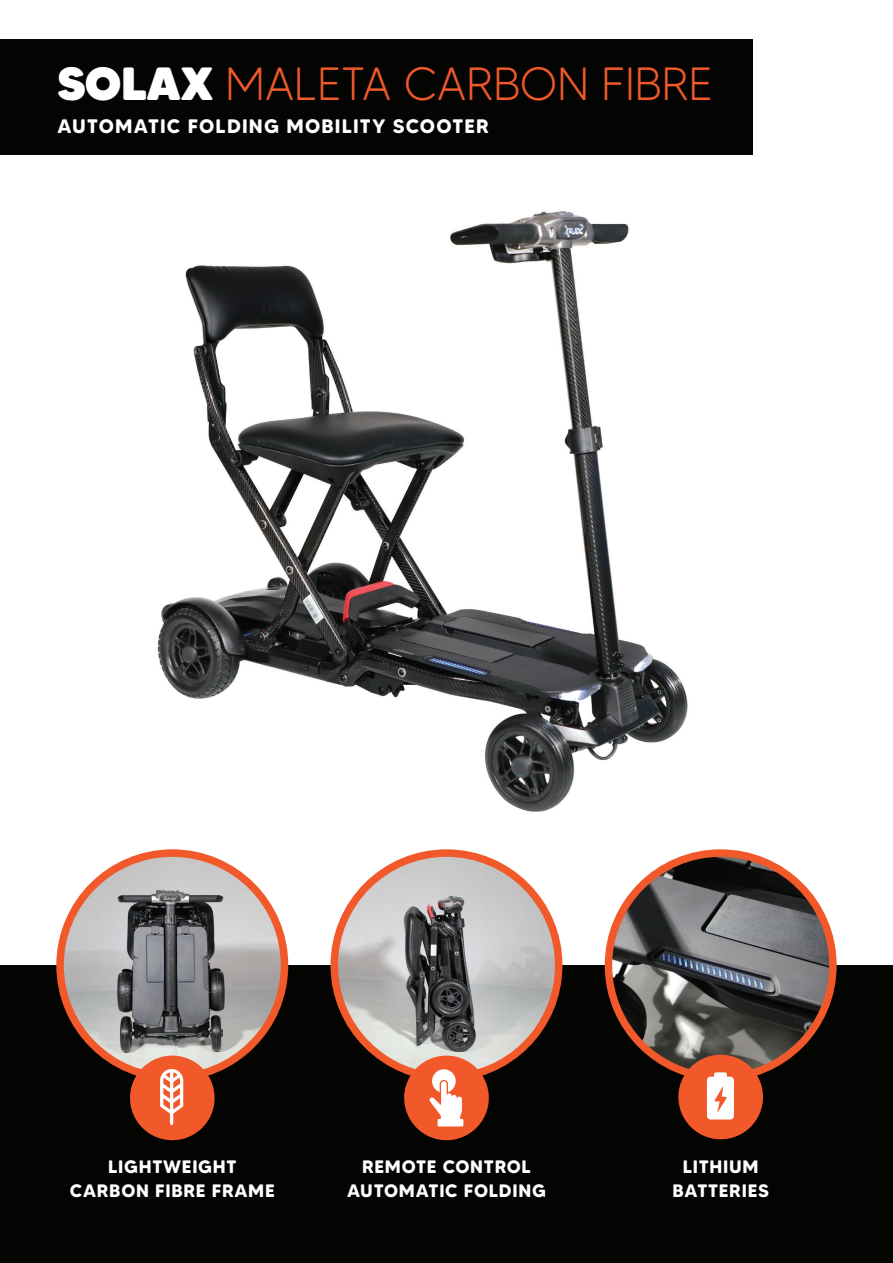
<style>
.page{position:relative;width:893px;height:1263px;background:#fff}
.page>*{position:absolute;margin:0;border:0;box-sizing:border-box;transform-origin:0 0}
.t1{font:300 46.5px "MADE Tommy Soft";letter-spacing:-.01em;color:#f1592a}
.t2{font:700 19.5px "MADE Tommy Soft";letter-spacing:.06em;color:#fff}
.t3{font:700 18px/24px "MADE Tommy Soft";letter-spacing:.04em;color:#fff;text-align:center}
.s1{font-weight:900;color:#fff}
</style>
<div class="page">
<div style="left:0;top:965px;width:893px;height:298px;background:#040503"></div>
<img style="left:157px;top:211px;width:531px;height:601px">
<div style="left:0;top:39px;width:753px;height:115px;background:#040503"></div>
<img style="left:336px;top:853px;width:223px;height:216px">
<div style="left:330px;top:849px;width:232px;height:232px;border:8px solid #f1592a;border-radius:50%"></div>
<img style="left:608px;top:853px;width:225px;height:222px">
<div style="left:605px;top:849px;width:232px;height:232px;border:8px solid #f1592a;border-radius:50%"></div>
<img style="left:60px;top:853px;width:225px;height:218px">
<div style="left:56px;top:849px;width:232px;height:232px;border:8px solid #f1592a;border-radius:50%"></div>
<div style="left:404px;top:1055px;width:85px;height:85px;background:#f1592a;border-radius:50%"></div>
<svg style="left:429px;top:1069px;width:34px;height:57px"></svg>
<div style="left:678px;top:1055px;width:85px;height:84px;background:#f1592a;border-radius:50%"></div>
<div style="left:130px;top:1055px;width:85px;height:85px;background:#f1592a;border-radius:50%"></div>
<svg style="left:160px;top:1069px;width:24px;height:56px"></svg>
<svg style="left:707px;top:1072px;width:27px;height:47px"></svg>
<h1 class="t1" style="left:57px;top:55px;width:656px"><span class="s1">SOLAX</span> MALETA CARBON FIBRE</h1>
<p class="t2" style="left:57px;top:114px;width:433px">AUTOMATIC FOLDING MOBILITY SCOOTER</p>
<p class="t3" style="left:70px;top:1155px;width:206px">LIGHTWEIGHT<br>CARBON FIBRE FRAME</p>
<p class="t3" style="left:672px;top:1155px;width:98px">LITHIUM<br>BATTERIES</p>
<p class="t3" style="left:347px;top:1155px;width:200px">REMOTE CONTROL<br>AUTOMATIC FOLDING</p>
</div>
